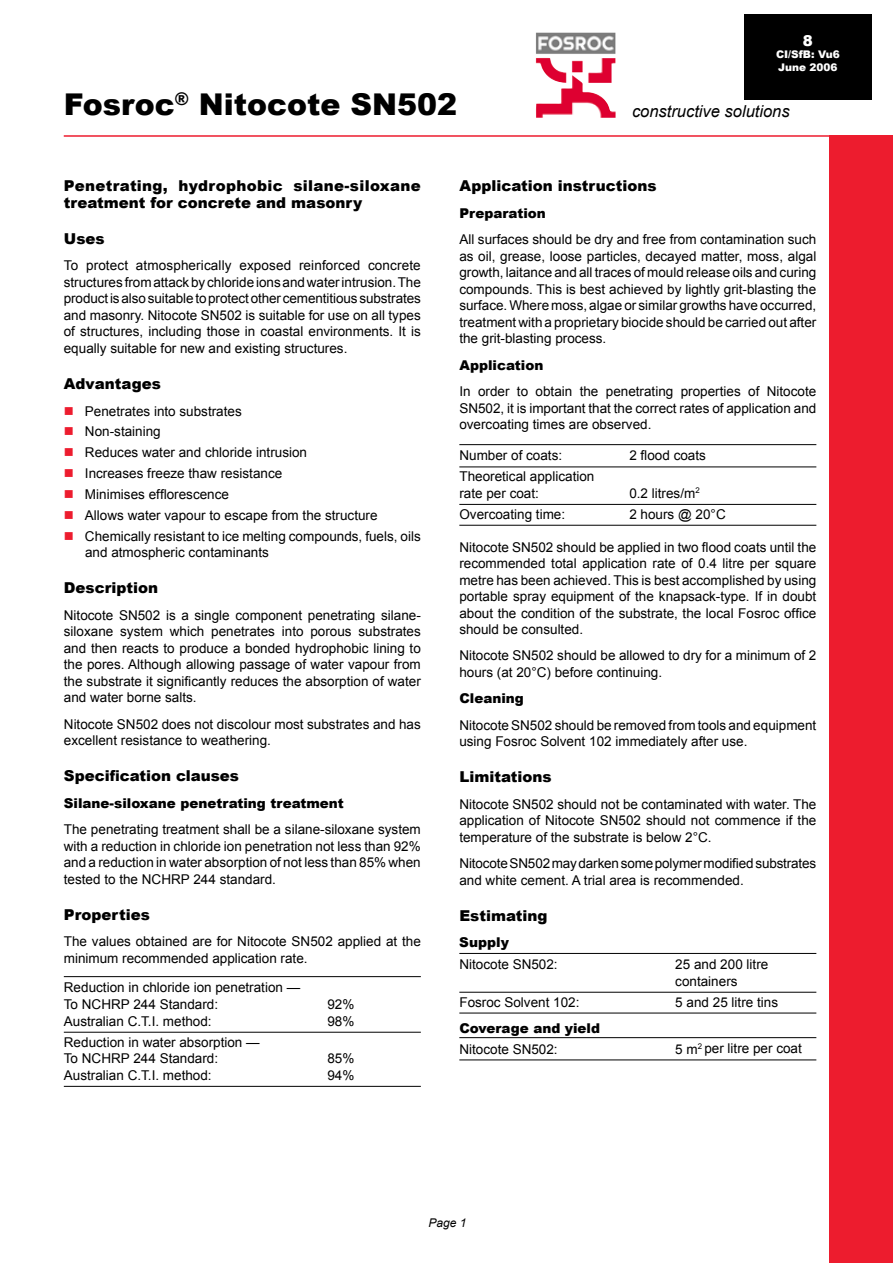
<style>
.page{position:relative;width:893px;height:1263px;background:#fff}
.page>*{position:absolute;margin:0;border:0;box-sizing:border-box;transform-origin:0 0}
.t1{font:900 30px "Arial";color:#000}
.t2{font:italic 16.5px "Arial";color:#000}
.t3{font:900 15px "Arial";color:#000}
.t4{font:900 15px/16.5px "Arial";letter-spacing:.02em;color:#000}
.t5{font:900 15px "Arial";color:#fff}
.t6{font:13.5px/16.5px "Arial";color:#000}
.t7{font:900 13.5px "Arial";color:#000}
.t8{font:italic 12px "Arial";color:#000}
.t9{font:900 10.5px/12.6px "Arial";color:#fff}
.s1{color:#ed1c2e}
</style>
<div class="page">
<hr style="left:64px;top:976px;width:357px;height:1px;background:#000">
<hr style="left:64px;top:1032px;width:357px;height:1px;background:#000">
<hr style="left:64px;top:1086px;width:357px;height:1px;background:#000">
<hr style="left:459px;top:444px;width:357px;height:1px;background:#000">
<hr style="left:459px;top:466px;width:357px;height:1px;background:#000">
<hr style="left:459px;top:504px;width:357px;height:1px;background:#000">
<hr style="left:459px;top:525px;width:357px;height:1px;background:#000">
<hr style="left:459px;top:953px;width:357px;height:1px;background:#000">
<hr style="left:459px;top:992px;width:357px;height:1px;background:#000">
<hr style="left:459px;top:1013px;width:357px;height:1px;background:#000">
<hr style="left:459px;top:1037px;width:357px;height:1px;background:#000">
<hr style="left:459px;top:1059px;width:357px;height:1px;background:#000">
<img style="left:536px;top:33px;width:80px;height:85px">
<hr style="left:64px;top:135px;width:765px;height:2px;background:#ed1c2e">
<div style="left:829px;top:135px;width:64px;height:1128px;background:#ed1c2e"></div>
<div style="left:744px;top:15px;width:128px;height:85px;background:#000"></div>
<h1 class="t1" style="left:64px;top:83px;width:395px">Fosroc<sup>®</sup> Nitocote SN502</h1>
<p class="t5" style="left:803px;top:29px;width:12px">8</p>
<p class="t9" style="left:776px;top:48px;width:65px">CI/SfB: Vu6<br>June 2006</p>
<p class="t2" style="left:632px;top:100px;width:159px">constructive solutions</p>
<p class="t4" style="left:64px;top:177px;width:359px">Penetrating, hydrophobic silane-siloxane treatment for concrete and masonry</p>
<p class="t3" style="left:64px;top:228px;width:42px">Uses</p>
<p class="t6" style="left:64px;top:258px;width:359px;text-align:justify">To protect atmospherically exposed reinforced concrete structures from attack by chloride ions and water intrusion. The product is also suitable to protect other cementitious substrates and masonry. Nitocote SN502 is suitable for use on all types of structures, including those in coastal environments. It is equally suitable for new and existing structures.</p>
<p class="t3" style="left:64px;top:373px;width:98px">Advantages</p>
<p class="t6" style="left:64px;top:403px;width:180px"><span class="s1">■</span> Penetrates into substrates</p>
<p class="t6" style="left:64px;top:424px;width:99px"><span class="s1">■</span> Non-staining</p>
<p class="t6" style="left:64px;top:444px;width:245px"><span class="s1">■</span> Reduces water and chloride intrusion</p>
<p class="t6" style="left:64px;top:465px;width:220px"><span class="s1">■</span> Increases freeze thaw resistance</p>
<p class="t6" style="left:64px;top:486px;width:167px"><span class="s1">■</span> Minimises efflorescence</p>
<p class="t6" style="left:64px;top:507px;width:315px"><span class="s1">■</span> Allows water vapour to escape from the structure</p>
<p class="t6" style="left:85px;top:528px;width:337px;text-indent:-21px"><span class="s1">■</span> Chemically resistant to ice melting compounds, fuels, oils and atmospheric contaminants</p>
<p class="t3" style="left:64px;top:577px;width:96px">Description</p>
<p class="t6" style="left:64px;top:607px;width:359px;text-align:justify">Nitocote SN502 is a single component penetrating silane&shy;siloxane system which penetrates into porous substrates and then reacts to produce a bonded hydrophobic lining to the pores. Although allowing passage of water vapour from the substrate it significantly reduces the absorption of water and water borne salts.</p>
<p class="t6" style="left:64px;top:716px;width:358px">Nitocote SN502 does not discolour most substrates and has excellent resistance to weathering.</p>
<p class="t3" style="left:64px;top:765px;width:177px">Specification clauses</p>
<p class="t7" style="left:64px;top:793px;width:282px">Silane-siloxane penetrating treatment</p>
<p class="t6" style="left:64px;top:821px;width:359px;text-align:justify">The penetrating treatment shall be a silane-siloxane system with a reduction in chloride ion penetration not less than 92% and a reduction in water absorption of not less than 85% when tested to the NCHRP 244 standard.</p>
<p class="t3" style="left:64px;top:903px;width:87px">Properties</p>
<p class="t6" style="left:64px;top:933px;width:359px">The values obtained are for Nitocote SN502 applied at the minimum recommended application rate.</p>
<p class="t6" style="left:64px;top:979px;width:238px">Reduction in chloride ion penetration —<br>To NCHRP 244 Standard:</p>
<p class="t6" style="left:327px;top:996px;width:29px">92%</p>
<p class="t6" style="left:64px;top:1013px;width:149px">Australian C.T.I. method:</p>
<p class="t6" style="left:327px;top:1013px;width:29px">98%</p>
<p class="t6" style="left:64px;top:1034px;width:197px">Reduction in water absorption —<br>To NCHRP 244 Standard:</p>
<p class="t6" style="left:327px;top:1050px;width:29px">85%</p>
<p class="t6" style="left:64px;top:1067px;width:149px">Australian C.T.I. method:</p>
<p class="t6" style="left:327px;top:1067px;width:29px">94%</p>
<p class="t3" style="left:459px;top:175px;width:199px">Application instructions</p>
<p class="t7" style="left:459px;top:203px;width:88px">Preparation</p>
<p class="t6" style="left:459px;top:231px;width:358px;text-align:justify">All surfaces should be dry and free from contamination such as oil, grease, loose particles, decayed matter, moss, algal growth, laitance and all traces of mould release oils and curing compounds. This is best achieved by lightly grit-blasting the surface. Where moss, algae or similar growths have occurred, treatment with a proprietary biocide should be carried out after the grit-blasting process.</p>
<p class="t7" style="left:459px;top:355px;width:86px">Application</p>
<p class="t6" style="left:459px;top:383px;width:359px;text-align:justify">In order to obtain the penetrating properties of Nitocote SN502, it is important that the correct rates of application and overcoating times are observed.</p>
<p class="t6" style="left:459px;top:448px;width:104px">Number of coats:</p>
<p class="t6" style="left:629px;top:448px;width:78px">2 flood coats</p>
<p class="t6" style="left:459px;top:468px;width:137px">Theoretical application rate per coat:</p>
<p class="t6" style="left:629px;top:485px;width:72px">0.2 litres/m<sup>2</sup></p>
<p class="t6" style="left:459px;top:506px;width:107px">Overcoating time:</p>
<p class="t6" style="left:629px;top:506px;width:98px">2 hours @ 20°C</p>
<p class="t6" style="left:459px;top:539px;width:358px;text-align:justify">Nitocote SN502 should be applied in two flood coats until the recommended total application rate of 0.4 litre per square metre has been achieved. This is best accomplished by using portable spray equipment of the knapsack-type. If in doubt about the condition of the substrate, the local Fosroc office should be consulted.</p>
<p class="t6" style="left:459px;top:648px;width:359px">Nitocote SN502 should be allowed to dry for a minimum of 2 hours (at 20°C) before continuing.</p>
<p class="t7" style="left:459px;top:689px;width:66px">Cleaning</p>
<p class="t6" style="left:459px;top:717px;width:358px">Nitocote SN502 should be removed from tools and equipment using Fosroc Solvent 102 immediately after use.</p>
<p class="t3" style="left:459px;top:766px;width:94px">Limitations</p>
<p class="t6" style="left:459px;top:796px;width:358px;text-align:justify">Nitocote SN502 should not be contaminated with water. The application of Nitocote SN502 should not commence if the temperature of the substrate is below 2°C.</p>
<p class="t6" style="left:459px;top:855px;width:358px">NitocoteSN502maydarkensomepolymermodifiedsubstrates and white cement. A trial area is recommended.</p>
<p class="t3" style="left:459px;top:905px;width:90px">Estimating</p>
<p class="t7" style="left:459px;top:932px;width:51px">Supply</p>
<p class="t6" style="left:459px;top:956px;width:100px">Nitocote SN502:</p>
<p class="t6" style="left:675px;top:956px;width:95px">25 and 200 litre containers</p>
<p class="t6" style="left:459px;top:994px;width:122px">Fosroc Solvent 102:</p>
<p class="t6" style="left:675px;top:994px;width:104px">5 and 25 litre tins</p>
<p class="t7" style="left:459px;top:1018px;width:142px">Coverage and yield</p>
<p class="t6" style="left:459px;top:1041px;width:100px">Nitocote SN502:</p>
<p class="t6" style="left:675px;top:1041px;width:128px">5 m<sup>2</sup> per litre per coat</p>
<p class="t8" style="left:429px;top:1215px;width:40px">Page 1</p>
</div>
